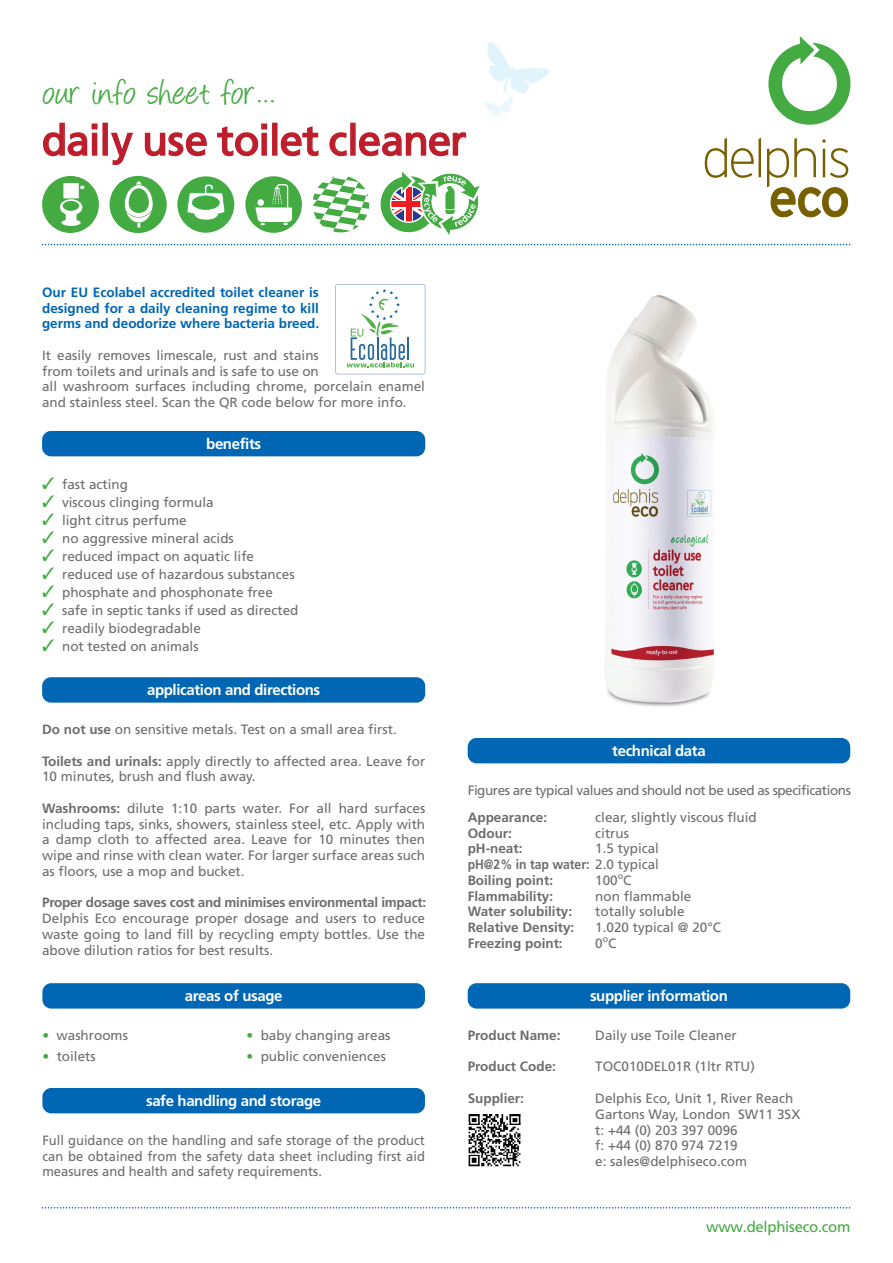
<style>
.page{position:relative;width:893px;height:1263px;background:#fff}
.page>*{position:absolute;margin:0;border:0;box-sizing:border-box;transform-origin:0 0}
.t1{font:53.4px "Interstate";color:#766000}
.t2{font:42px "Frutiger";letter-spacing:-.025em;color:#be1d2c}
.t3{font:42px "Angelina";letter-spacing:.01em;color:#44aa42}
.t4{font:700 15px "Frutiger";letter-spacing:-.025em;color:#fff}
.t5{font:15px "Frutiger";letter-spacing:-.02em;color:#44aa42}
.t6{font:13.5px/15.8px "Frutiger";color:#6c6d70}
.t7{font:13.5px/15.8px "Frutiger";color:#6c6d70;text-align:justify;scale:.96 1}
.t8{font:700 13.5px/15.8px "Frutiger";color:#0166b3;text-align:justify}
.t9{font:700 13.5px "Frutiger";color:#6c6d70}
.t10{font:13.5px/27px "Frutiger";letter-spacing:-.035em;color:#6c6d70}
.t11{font:700 13.5px/15.8px "Frutiger";color:#6c6d70;text-align:justify;scale:.9 1}
.s1{color:#44aa42}
.s2{font-weight:700}
.s3{font-weight:400}
</style>
<div class="page">
<img style="left:605px;top:295px;width:109px;height:412px">
<div style="left:42px;top:677px;width:383px;height:26px;background:#0166b3;border-radius:9px"></div>
<div style="left:42px;top:983px;width:383px;height:25px;background:#0166b3;border-radius:9px"></div>
<div style="left:468px;top:738px;width:382px;height:25px;background:#0166b3;border-radius:9px"></div>
<div style="left:42px;top:431px;width:383px;height:25px;background:#0166b3;border-radius:9px"></div>
<div style="left:42px;top:1088px;width:383px;height:25px;background:#0166b3;border-radius:9px"></div>
<div style="left:468px;top:983px;width:382px;height:25px;background:#0166b3;border-radius:9px"></div>
<svg style="left:42px;top:1207px;width:808px;height:1px"></svg>
<svg style="left:335px;top:284px;width:90px;height:90px"></svg>
<svg style="left:42px;top:36px;width:809px;height:209px"></svg>
<img style="left:468px;top:1122px;width:53px;height:34px">
<img style="left:468px;top:1115px;width:53px;height:7px">
<img style="left:468px;top:1124px;width:53px;height:12px">
<img style="left:468px;top:1140px;width:53px;height:12px">
<img style="left:468px;top:1156px;width:53px;height:11px">
<p class="t3" style="left:43px;top:75px;width:233px">our info sheet for...</p>
<p class="t2" style="left:42px;top:116px;width:426px">daily use toilet cleaner</p>
<p class="t8" style="left:42px;top:284px;width:279px">Our EU Ecolabel accredited toilet cleaner is designed for a daily cleaning regime to kill germs and deodorize where bacteria breed.</p>
<p class="t6" style="left:42px;top:347px;width:384px">It easily removes limescale, rust and stains<br>from toilets and urinals and is safe to use on<br>all washroom surfaces including chrome, porcelain enamel and stainless steel. Scan the QR code below for more info.</p>
<p class="t4" style="left:206px;top:435px;width:56px">benefits</p>
<p class="t6" style="left:42px;top:476px;width:87px"><span class="s1">✓</span> fast acting</p>
<p class="t6" style="left:42px;top:494px;width:173px"><span class="s1">✓</span> viscous clinging formula</p>
<p class="t6" style="left:42px;top:512px;width:146px"><span class="s1">✓</span> light citrus perfume</p>
<p class="t6" style="left:42px;top:530px;width:193px"><span class="s1">✓</span> no aggressive mineral acids</p>
<p class="t6" style="left:42px;top:548px;width:213px"><span class="s1">✓</span> reduced impact on aquatic life</p>
<p class="t6" style="left:42px;top:566px;width:254px"><span class="s1">✓</span> reduced use of hazardous substances</p>
<p class="t6" style="left:42px;top:584px;width:232px"><span class="s1">✓</span> phosphate and phosphonate free</p>
<p class="t6" style="left:42px;top:602px;width:258px"><span class="s1">✓</span> safe in septic tanks if used as directed</p>
<p class="t6" style="left:42px;top:620px;width:160px"><span class="s1">✓</span> readily biodegradable</p>
<p class="t6" style="left:42px;top:638px;width:158px"><span class="s1">✓</span> not tested on animals</p>
<p class="t4" style="left:147px;top:681px;width:175px">application and directions</p>
<p class="t1" style="left:768px;top:168px;width:83px">eco</p>
<p class="t6" style="left:42px;top:721px;width:356px"><span class="s2">Do not use</span> on sensitive metals. Test on a small area first.</p>
<p class="t6" style="left:42px;top:753px;width:385px"><span class="s2">Toilets and urinals:</span> apply directly to affected area. Leave for<br>10 minutes, brush and flush away.</p>
<p class="t6" style="left:42px;top:800px;width:385px;text-align:justify"><span class="s2">Washrooms:</span> dilute 1:10 parts water. For all hard surfaces including taps, sinks, showers, stainless steel, etc. Apply with a damp cloth to affected area. Leave for 10 minutes then wipe and rinse with clean water. For larger surface areas such as floors, use a mop and bucket.</p>
<p class="t6" style="left:42px;top:894px;width:386px;text-align:justify"><span class="s2">Proper dosage saves cost and minimises environmental impact:<br></span>Delphis Eco encourage proper dosage and users to reduce waste going to land fill by recycling empty bottles. Use the above dilution ratios for best results.</p>
<p class="t4" style="left:185px;top:987px;width:99px">areas of usage</p>
<p class="t6" style="left:42px;top:1027px;width:87px"><span class="s1">•</span> washrooms</p>
<p class="t6" style="left:246px;top:1027px;width:146px"><span class="s1">•</span> baby changing areas</p>
<p class="t6" style="left:42px;top:1048px;width:55px"><span class="s1">•</span> toilets</p>
<p class="t6" style="left:246px;top:1048px;width:141px"><span class="s1">•</span> public conveniences</p>
<p class="t4" style="left:146px;top:1092px;width:177px">safe handling and storage</p>
<p class="t7" style="left:42px;top:1132px;width:400px">Full guidance on the handling and safe storage of the product can be obtained from the safety data sheet including first aid measures and health and safety requirements.</p>
<p class="t4" style="left:612px;top:742px;width:95px">technical data</p>
<p class="t10" style="left:468px;top:776px;width:385px">Figures are typical values and should not be used as specifications<br><span class="s2">Appearance:</span></p>
<p class="t6" style="left:595px;top:809px;width:163px">clear, slightly viscous fluid</p>
<p class="t9" style="left:468px;top:825px;width:46px">Odour:</p>
<p class="t6" style="left:595px;top:825px;width:35px">citrus</p>
<p class="t9" style="left:468px;top:841px;width:56px">pH-neat:</p>
<p class="t11" style="left:468px;top:840px;width:214px;text-indent:128px"><span class="s3">1.5 typical </span>pH@2% in tap water: <span class="s3">2.0 typical </span>Boiling point:</p>
<p class="t6" style="left:595px;top:872px;width:38px">100<sup>o</sup>C</p>
<p class="t9" style="left:468px;top:888px;width:87px">Flammability:</p>
<p class="t6" style="left:595px;top:888px;width:98px">non flammable</p>
<p class="t9" style="left:468px;top:904px;width:106px">Water solubility:</p>
<p class="t6" style="left:595px;top:903px;width:91px">totally soluble</p>
<p class="t9" style="left:468px;top:919px;width:108px">Relative Density:</p>
<p class="t6" style="left:595px;top:919px;width:127px">1.020 typical @ 20°C</p>
<p class="t9" style="left:468px;top:935px;width:97px">Freezing point:</p>
<p class="t6" style="left:595px;top:935px;width:23px">0<sup>o</sup>C</p>
<p class="t4" style="left:590px;top:987px;width:139px">supplier information</p>
<p class="t9" style="left:468px;top:1027px;width:94px">Product Name:</p>
<p class="t6" style="left:595px;top:1027px;width:143px">Daily use Toile Cleaner</p>
<p class="t9" style="left:468px;top:1059px;width:90px">Product Code:</p>
<p class="t6" style="left:595px;top:1059px;width:161px">TOC010DEL01R (1ltr RTU)</p>
<p class="t9" style="left:468px;top:1090px;width:58px">Supplier:</p>
<p class="t6" style="left:595px;top:1090px;width:207px">Delphis Eco, Unit 1, River Reach<br>Gartons Way, London SW11 3SX t: +44 (0) 203 397 0096<br>f: +44 (0) 870 974 7219<br>e: sales@delphiseco.com</p>
<p class="t5" style="left:706px;top:1217px;width:146px">www.delphiseco.com</p>
</div>
